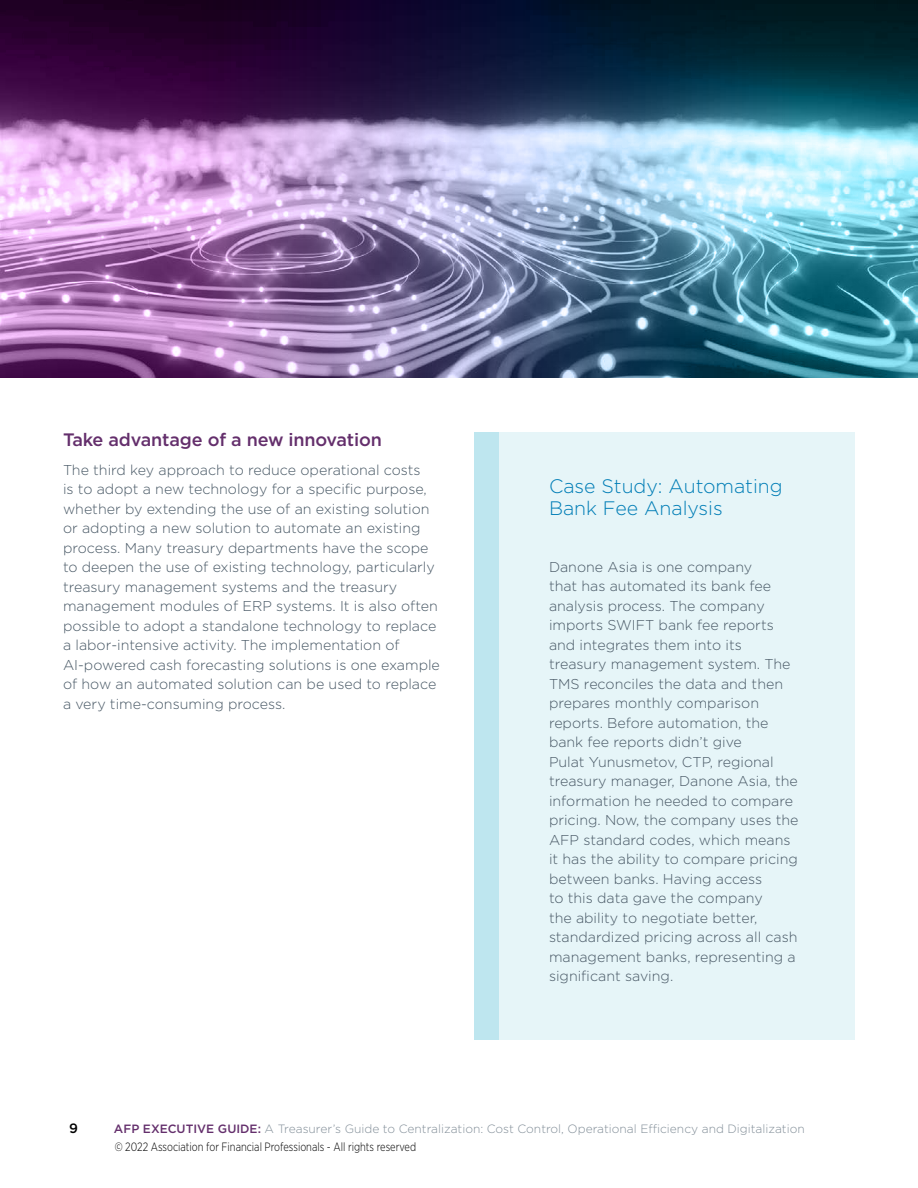
<style>
.page{position:relative;width:918px;height:1188px;background:#fff}
.page>*{position:absolute;margin:0;border:0;box-sizing:border-box;transform-origin:0 0}
.t1{font:300 19.5px/22.5px "Gotham";color:#007db6}
.t2{font:500 18px "Gotham";letter-spacing:-.01em;color:#642f6c}
.t3{font:300 14.25px/19.5px "Gotham";color:#485865}
.t4{font:500 13.5px "Gotham";color:#000}
.t5{font:300 12px "Gotham";color:#828e98}
.t6{font:300 12px "Gotham Narrow";color:#000;scale:.9 1}
.s1{font-weight:500;color:#642f6c}
</style>
<div class="page">
<div style="left:474px;top:432px;width:380px;height:608px;background:#e6f5f8"></div>
<div style="left:474px;top:432px;width:25px;height:608px;background:#bee6ef"></div>
<img style="left:0;top:0;width:918px;height:378px">
<p class="t2" style="left:63px;top:428px;width:320px">Take advantage of a new innovation</p>
<p class="t3" style="left:63px;top:460px;width:378px">The third key approach to reduce operational costs<br>is to adopt a new technology for a specific purpose, whether by extending the use of an existing solution or adopting a new solution to automate an existing process. Many treasury departments have the scope to deepen the use of existing technology, particularly treasury management systems and the treasury management modules of ERP systems. It is also often possible to adopt a standalone technology to replace a labor-intensive activity. The implementation of AI-powered cash forecasting solutions is one example of how an automated solution can be used to replace a very time-consuming process.</p>
<h1 class="t1" style="left:549px;top:474px;width:235px">Case Study: Automating<br>Bank Fee Analysis</h1>
<p class="t3" style="left:549px;top:557px;width:251px">Danone Asia is one company<br>that has automated its bank fee analysis process. The company imports SWIFT bank fee reports and integrates them into its treasury management system. The<br>TMS reconciles the data and then prepares monthly comparison reports. Before automation, the bank fee reports didn’t give<br>Pulat Yunusmetov, CTP, regional treasury manager, Danone Asia, the information he needed to compare pricing. Now, the company uses the<br>AFP standard codes, which means it has the ability to compare pricing between banks. Having access<br>to this data gave the company<br>the ability to negotiate better, standardized pricing across all cash management banks, representing a significant saving.</p>
<p class="t4" style="left:69px;top:1119px;width:10px">9</p>
<p class="t5" style="left:114px;top:1121px;width:692px"><span class="s1">AFP EXECUTIVE GUIDE:</span> A Treasurer’s Guide to Centralization: Cost Control, Operational Efficiency and Digitalization</p>
<p class="t6" style="left:115px;top:1139px;width:336px">© 2022 Association for Financial Professionals - All rights reserved</p>
</div>
